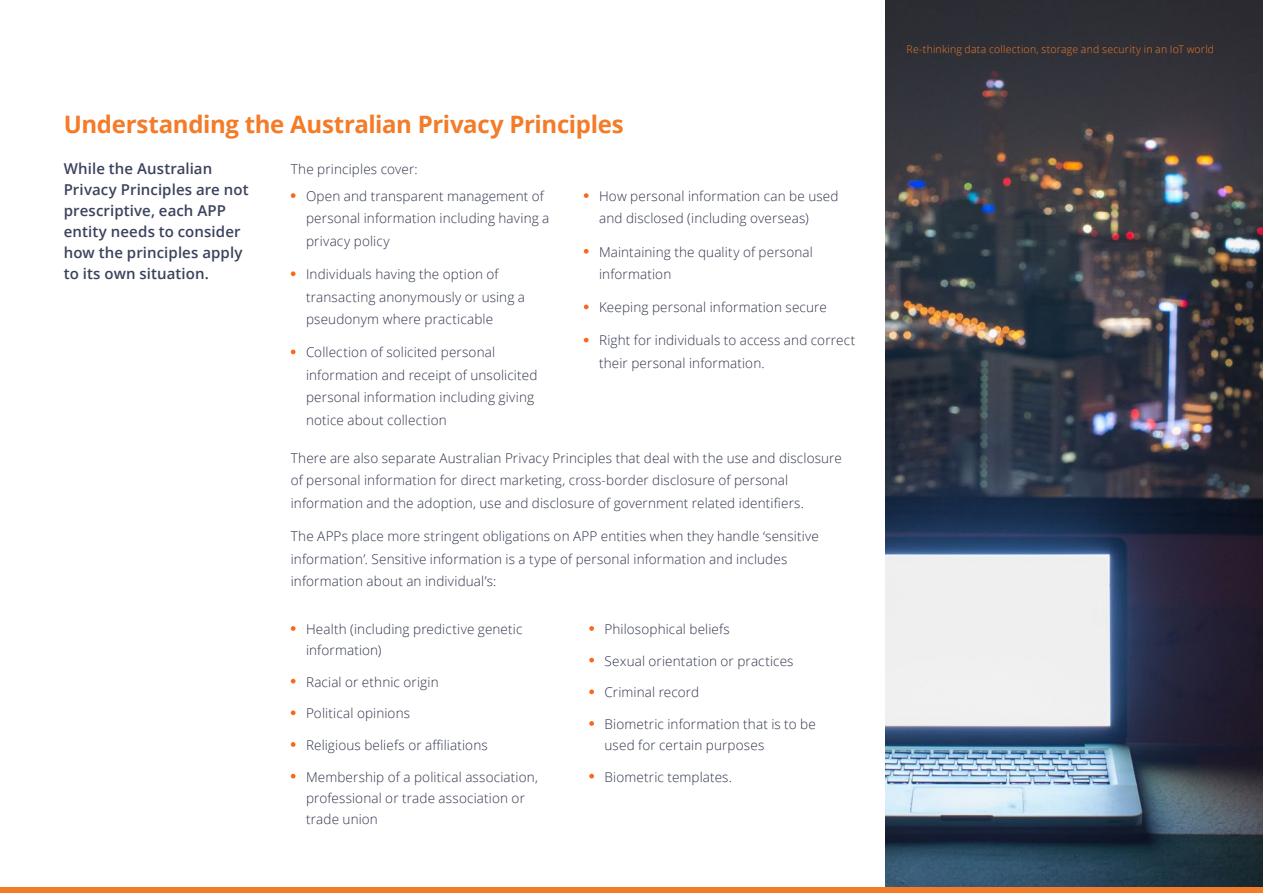
<style>
.page{position:relative;width:1263px;height:893px;background:#fff}
.page>*{position:absolute;margin:0;border:0;box-sizing:border-box;transform-origin:0 0}
.Heading{font:700 24px "Open Sans";letter-spacing:-.015em;color:#f47b28}
.Bild-intros{font:600 15px/21px "Open Sans";letter-spacing:.005em;color:#3b425c}
.Body__Text_9_14_Ligh{font:300 13.5px/22.5px "Open Sans";letter-spacing:.01em;color:#2e334a}
.t1{font:300 10.5px "Open Sans";letter-spacing:.02em;color:#f47b28}
</style>
<div class="page">
<img style="left:885px;top:0;width:378px;height:887px">
<svg style="left:291px;top:193px;width:5px;height:5px"></svg>
<svg style="left:291px;top:271px;width:5px;height:5px"></svg>
<svg style="left:291px;top:350px;width:5px;height:4px"></svg>
<svg style="left:584px;top:193px;width:5px;height:5px"></svg>
<svg style="left:584px;top:249px;width:5px;height:5px"></svg>
<svg style="left:584px;top:305px;width:5px;height:4px"></svg>
<svg style="left:584px;top:338px;width:5px;height:4px"></svg>
<svg style="left:291px;top:626px;width:5px;height:5px"></svg>
<svg style="left:291px;top:679px;width:5px;height:4px"></svg>
<svg style="left:291px;top:710px;width:5px;height:5px"></svg>
<svg style="left:291px;top:742px;width:5px;height:5px"></svg>
<svg style="left:291px;top:774px;width:5px;height:4px"></svg>
<svg style="left:589px;top:626px;width:5px;height:5px"></svg>
<svg style="left:589px;top:658px;width:5px;height:4px"></svg>
<svg style="left:589px;top:689px;width:5px;height:5px"></svg>
<svg style="left:589px;top:721px;width:5px;height:5px"></svg>
<svg style="left:589px;top:774px;width:5px;height:4px"></svg>
<div style="left:0;top:887px;width:1263px;height:6px;background:#f47b28"></div>
<p class="Heading" style="left:64px;top:108px;width:561px">Understanding the Australian Privacy Principles</p>
<p class="Bild-intros" style="left:64px;top:158px;width:186px">While the Australian<br>Privacy Principles are not prescriptive, each APP entity needs to consider how the principles apply to its own situation.</p>
<p class="Body__Text_9_14_Ligh" style="left:291px;top:158px;width:129px">The principles cover:</p>
<p class="Body__Text_9_14_Ligh" style="left:306px;top:184px;width:245px">Open and transparent management of personal information including having a privacy policy</p>
<p class="Body__Text_9_14_Ligh" style="left:306px;top:263px;width:220px">Individuals having the option of transacting anonymously or using a pseudonym where practicable</p>
<p class="Body__Text_9_14_Ligh" style="left:306px;top:341px;width:233px">Collection of solicited personal information and receipt of unsolicited personal information including giving notice about collection</p>
<p class="Body__Text_9_14_Ligh" style="left:599px;top:184px;width:241px">How personal information can be used and disclosed (including overseas)</p>
<p class="Body__Text_9_14_Ligh" style="left:599px;top:240px;width:215px">Maintaining the quality of personal information</p>
<p class="Body__Text_9_14_Ligh" style="left:599px;top:296px;width:229px">Keeping personal information secure</p>
<p class="Body__Text_9_14_Ligh" style="left:599px;top:329px;width:258px">Right for individuals to access and correct their personal information.</p>
<p class="Body__Text_9_14_Ligh" style="left:291px;top:446px;width:552px">There are also separate Australian Privacy Principles that deal with the use and disclosure of personal information for direct marketing, cross-border disclosure of personal information and the adoption, use and disclosure of government related identifiers.</p>
<p class="Body__Text_9_14_Ligh" style="left:291px;top:525px;width:530px">The APPs place more stringent obligations on APP entities when they handle ‘sensitive information’. Sensitive information is a type of personal information and includes information about an individual’s:</p>
<p class="Body__Text_9_14_Ligh" style="left:306px;top:618px;width:218px;line-height:21px">Health (including predictive genetic information)</p>
<p class="Body__Text_9_14_Ligh" style="left:306px;top:670px;width:134px">Racial or ethnic origin</p>
<p class="Body__Text_9_14_Ligh" style="left:306px;top:702px;width:106px">Political opinions</p>
<p class="Body__Text_9_14_Ligh" style="left:306px;top:733px;width:183px">Religious beliefs or affiliations</p>
<p class="Body__Text_9_14_Ligh" style="left:306px;top:766px;width:233px;line-height:21px">Membership of a political association, professional or trade association or trade union</p>
<p class="Body__Text_9_14_Ligh" style="left:604px;top:617px;width:127px">Philosophical beliefs</p>
<p class="Body__Text_9_14_Ligh" style="left:604px;top:649px;width:190px">Sexual orientation or practices</p>
<p class="Body__Text_9_14_Ligh" style="left:604px;top:681px;width:96px">Criminal record</p>
<p class="Body__Text_9_14_Ligh" style="left:604px;top:713px;width:213px;line-height:21px">Biometric information that is to be used for certain purposes</p>
<p class="Body__Text_9_14_Ligh" style="left:604px;top:765px;width:129px">Biometric templates.</p>
<p class="t1" style="left:906px;top:42px;width:309px">Re-thinking data collection, storage and security in an IoT world</p>
</div>
